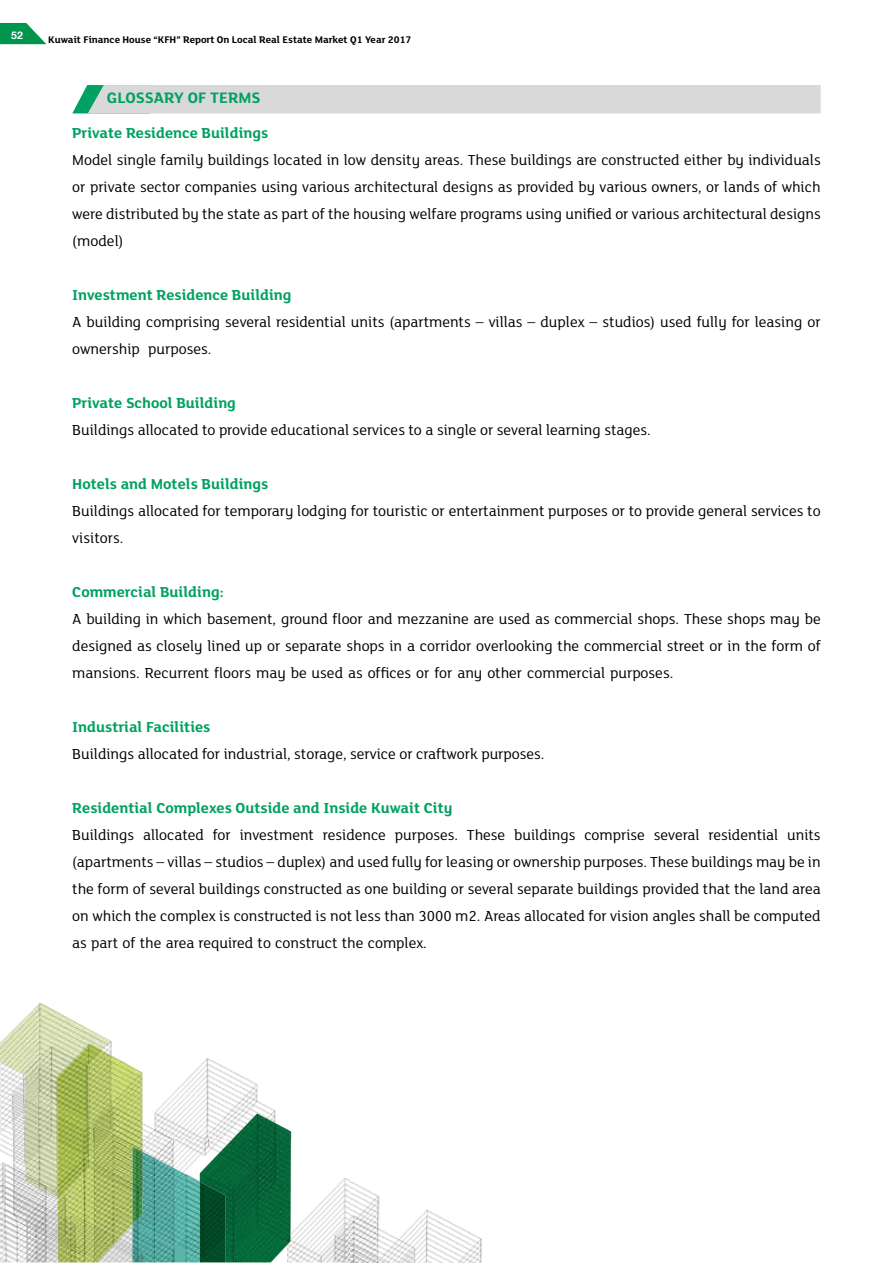
<style>
.page{position:relative;width:893px;height:1263px;background:#fff}
.page>*{position:absolute;margin:0;border:0;box-sizing:border-box;transform-origin:0 0}
.t1{font:700 16.5px "FS Lola";color:#00a161}
.t2{font:15.75px/27px "FS Lola";color:#000;text-align:justify}
.t3{font:700 15.75px "FS Lola";color:#00a161}
.t4{font:700 10.5px "FS Lola";color:#000}
.t5{font:700 10.5px "Helvetica Neue LT Arabic";color:#fff}
</style>
<div class="page">
<svg style="left:0;top:23px;width:46px;height:21px"></svg>
<img style="left:351px;top:1181px;width:131px;height:81px">
<img style="left:142px;top:1057px;width:150px;height:82px">
<img style="left:0;top:1197px;width:31px;height:65px">
<img style="left:291px;top:1139px;width:60px;height:123px">
<img style="left:142px;top:1139px;width:58px;height:13px">
<img style="left:31px;top:1197px;width:27px;height:65px">
<img style="left:58px;top:1050px;width:84px;height:212px">
<img style="left:200px;top:1113px;width:91px;height:149px">
<img style="left:132px;top:1152px;width:68px;height:110px">
<img style="left:132px;top:1146px;width:10px;height:79px">
<img style="left:200px;top:1182px;width:25px;height:80px">
<img style="left:0;top:1003px;width:111px;height:194px">
<img style="left:57px;top:1044px;width:45px;height:153px">
<div style="left:72px;top:85px;width:749px;height:28px;background:#d9d9d9"></div>
<p class="t5" style="left:11px;top:29px;width:13px">52</p>
<p class="t4" style="left:48px;top:32px;width:365px">Kuwait Finance House “KFH” Report On Local Real Estate Market Q1 Year 2017</p>
<p class="t1" style="left:107px;top:87px;width:155px">GLOSSARY OF TERMS</p>
<p class="t3" style="left:72px;top:122px;width:198px">Private Residence Buildings</p>
<p class="t2" style="left:72px;top:146px;width:750px">Model single family buildings located in low density areas. These buildings are constructed either by individuals or private sector companies using various architectural designs as provided by various owners, or lands of which were distributed by the state as part of the housing welfare programs using unified or various architectural designs (model)</p>
<p class="t3" style="left:72px;top:284px;width:221px">Investment Residence Building</p>
<p class="t2" style="left:72px;top:308px;width:750px">A building comprising several residential units (apartments – villas – duplex – studios) used fully for leasing or ownership purposes.</p>
<p class="t3" style="left:72px;top:392px;width:165px">Private School Building</p>
<p class="t2" style="left:72px;top:416px;width:580px">Buildings allocated to provide educational services to a single or several learning stages.</p>
<p class="t3" style="left:72px;top:473px;width:198px">Hotels and Motels Buildings</p>
<p class="t2" style="left:72px;top:497px;width:750px">Buildings allocated for temporary lodging for touristic or entertainment purposes or to provide general services to visitors.</p>
<p class="t3" style="left:72px;top:581px;width:153px">Commercial Building:</p>
<p class="t2" style="left:72px;top:605px;width:750px">A building in which basement, ground floor and mezzanine are used as commercial shops. These shops may be designed as closely lined up or separate shops in a corridor overlooking the commercial street or in the form of mansions. Recurrent floors may be used as offices or for any other commercial purposes.</p>
<p class="t3" style="left:72px;top:716px;width:140px">Industrial Facilities</p>
<p class="t2" style="left:72px;top:740px;width:474px">Buildings allocated for industrial, storage, service or craftwork purposes.</p>
<p class="t3" style="left:72px;top:797px;width:382px">Residential Complexes Outside and Inside Kuwait City</p>
<p class="t2" style="left:72px;top:821px;width:750px">Buildings allocated for investment residence purposes. These buildings comprise several residential units (apartments – villas – studios – duplex) and used fully for leasing or ownership purposes. These buildings may be in the form of several buildings constructed as one building or several separate buildings provided that the land area on which the complex is constructed is not less than 3000 m2. Areas allocated for vision angles shall be computed as part of the area required to construct the complex.</p>
</div>
